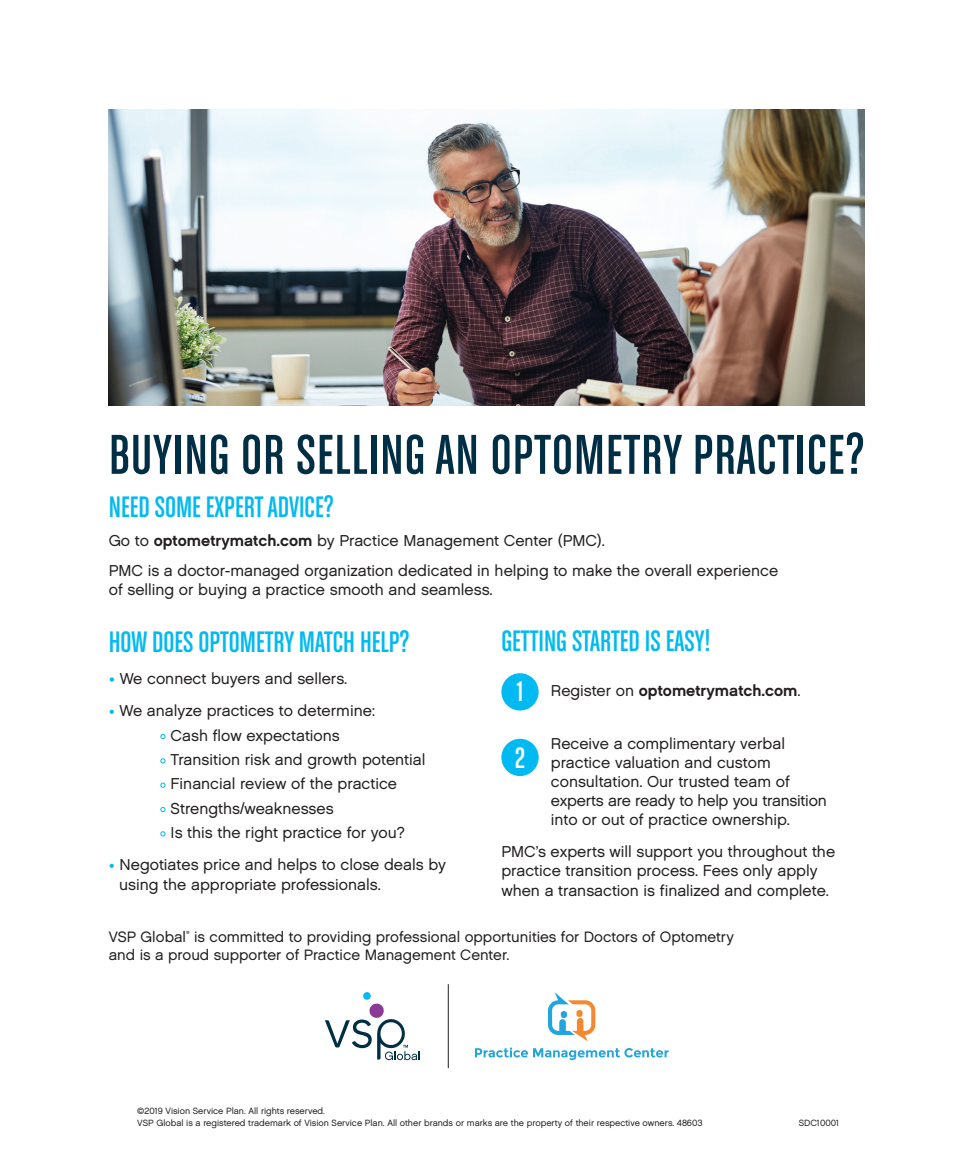
<style>
.page{position:relative;width:972px;height:1175px;background:#fff}
.page>*{position:absolute;margin:0;border:0;box-sizing:border-box;transform-origin:0 0}
.t1{font:59.7px "Chalet Comprime Cologne Sixty";letter-spacing:.02em;color:#002f45}
.t2{font:31.5px "Chalet Comprime Cologne Eighty";color:#00baf1}
.t3{font:31.5px "Chalet Comprime Cologne Eighty";color:#fff}
.t4{font:30px "Chalet Comprime Cologne Eighty";color:#fff}
.t5{font:15.75px/24.3px "Chalet London Nineteen Sixty";color:#231f20}
.t6{font:15.75px "Chalet New York Nineteen Sixty";color:#231f20}
.t7{font:15px/18px "Chalet London Nineteen Sixty";color:#231f20}
.t8{font:9px/12px "Chalet London Nineteen Sixty";color:#231f20}
.t9{font:4.5px "Chalet London Nineteen Sixty";color:#231f20}
.s1{font-family:"Chalet New York Nineteen Sixty"}
.s2{font-family:"Chalet New York Nineteen Sixty";font-size:20.4px;color:#00baf1}
.s3{font-family:"Chalet New York Nineteen Sixty";font-size:19.65px;color:#00baf1}
.s4{font-family:"Chalet London Nineteen Sixty"}
</style>
<div class="page">
<img style="left:109px;top:109px;width:756px;height:296px">
<svg style="left:160px;top:734px;width:5px;height:5px"></svg>
<svg style="left:160px;top:758px;width:5px;height:5px"></svg>
<svg style="left:160px;top:782px;width:5px;height:5px"></svg>
<svg style="left:160px;top:807px;width:5px;height:5px"></svg>
<svg style="left:160px;top:831px;width:5px;height:5px"></svg>
<div style="left:363px;top:992px;width:8px;height:8px;background:#00baf1;border-radius:50%"></div>
<svg style="left:325px;top:1003px;width:95px;height:57px"></svg>
<hr style="left:448px;top:984px;width:1px;height:84px;background:#231f20">
<svg style="left:475px;top:1047px;width:194px;height:13px"></svg>
<svg style="left:548px;top:992px;width:47px;height:49px"></svg>
<div style="left:501px;top:673px;width:38px;height:37px;background:#00baf1;border-radius:50%"></div>
<div style="left:501px;top:738px;width:38px;height:38px;background:#00baf1;border-radius:50%"></div>
<p class="t1" style="left:109px;top:421px;width:757px">BUYING OR SELLING AN OPTOMETRY PRACTICE?</p>
<p class="t2" style="left:109px;top:489px;width:227px">NEED SOME EXPERT ADVICE?</p>
<p class="t5" style="left:109px;top:528px;width:498px">Go to <span class="s1">optometrymatch.com</span> by Practice Management Center (PMC).</p>
<p class="t5" style="left:109px;top:560px;width:671px;line-height:18.9px">PMC is a doctor-managed organization dedicated in helping to make the overall experience of selling or buying a practice smooth and seamless.</p>
<p class="t2" style="left:109px;top:624px;width:302px">HOW DOES OPTOMETRY MATCH HELP?</p>
<p class="t5" style="left:109px;top:666px;width:240px"><span class="s2">•</span> We connect buyers and sellers.</p>
<p class="t5" style="left:171px;top:698px;width:256px;text-indent:-62px"><span class="s3">•</span> We analyze practices to determine:<br>Cash flow expectations<br>Transition risk and growth potential<br>Financial review of the practice<br>Strengths/weaknesses<br>Is this the right practice for you?</p>
<p class="t5" style="left:119px;top:855px;width:328px;line-height:19.8px;text-indent:-10px"><span class="s3">•</span> Negotiates price and helps to close deals by using the appropriate professionals.</p>
<p class="t2" style="left:501px;top:623px;width:211px">GETTING STARTED IS EASY!</p>
<p class="t6" style="left:551px;top:681px;width:251px"><span class="s4">Register on</span> optometrymatch.com<span class="s4">.</span></p>
<p class="t5" style="left:551px;top:734px;width:277px;line-height:18.9px">Receive a complimentary verbal practice valuation and custom consultation. Our trusted team of experts are ready to help you transition into or out of practice ownership.</p>
<p class="t5" style="left:501px;top:842px;width:335px;line-height:19.4px">PMC’s experts will support you throughout the practice transition process. Fees only apply when a transaction is finalized and complete.</p>
<p class="t4" style="left:517px;top:675px;width:8px">1</p>
<p class="t3" style="left:515px;top:740px;width:11px">2</p>
<p class="t7" style="left:109px;top:927px;width:627px;text-indent:85px">is committed to providing professional opportunities for Doctors of Optometry and is a proud supporter of Practice Management Center.</p>
<p class="t7" style="left:109px;top:927px;width:79px">VSP Global</p>
<p class="t9" style="left:186px;top:930px;width:5px">®</p>
<p class="t8" style="left:137px;top:1104px;width:567px">©2019 Vision Service Plan. All rights reserved.<br>VSP Global is a registered trademark of Vision Service Plan. All other brands or marks are the property of their respective owners. 48603</p>
<p class="t8" style="left:799px;top:1116px;width:42px">SDC10001</p>
</div>
